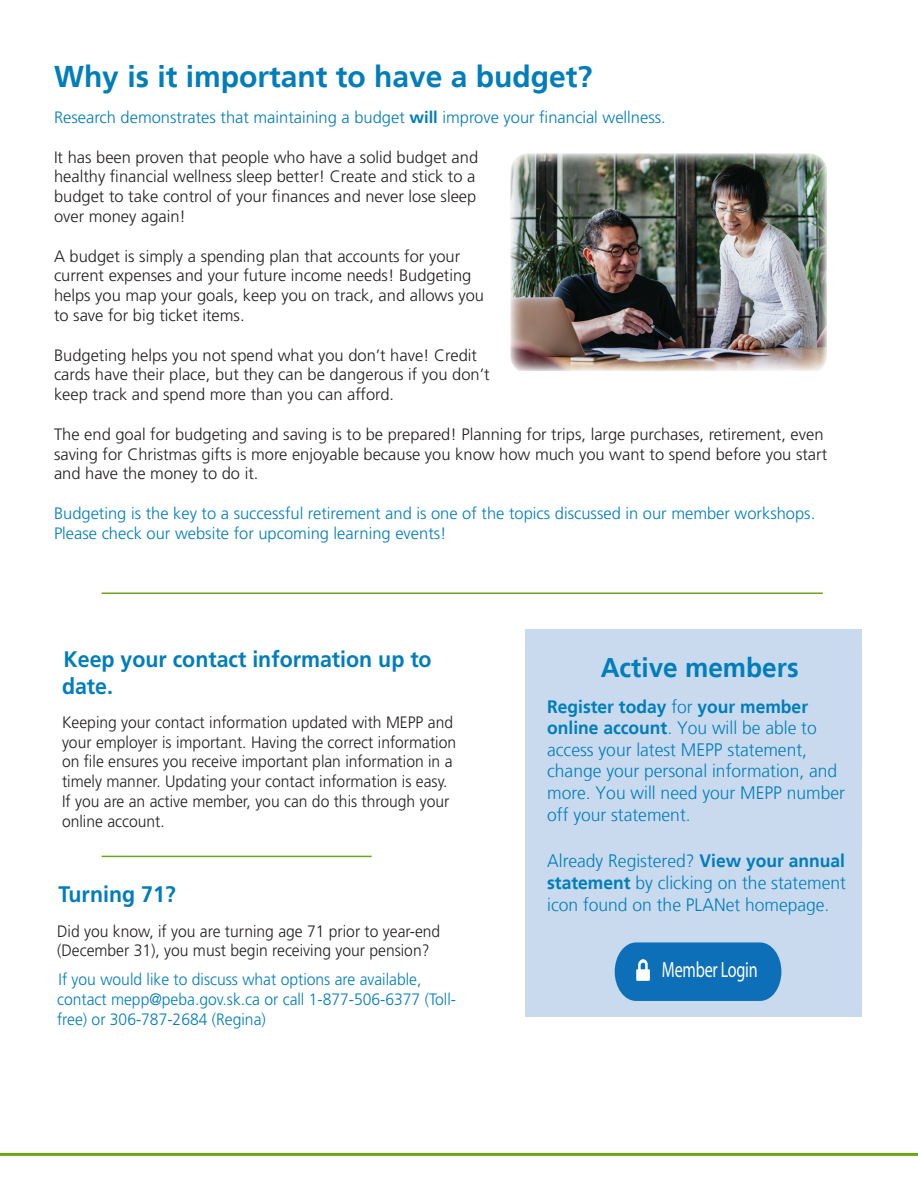
<style>
.page{position:relative;width:918px;height:1188px;background:#fff}
.page>*{position:absolute;margin:0;border:0;box-sizing:border-box;transform-origin:0 0}
.t1{font:700 30px "Frutiger LT";color:#007dbb}
.t2{font:700 27px "Frutiger LT";color:#007dbb}
.t3{font:700 22.5px/27px "Frutiger LT Std";color:#007dbb;scale:.95 1}
.t4{font:22.05px "Myriad Pro";letter-spacing:-.015em;color:#fff;scale:.73 1}
.t5{font:300 18px/21.6px "Frutiger LT";color:#007dbb}
.t6{font:300 16.5px/19.8px "Frutiger LT Std";color:#231f20}
.t7{font:300 16.5px/19.8px "Frutiger LT Std";color:#231f20;scale:.95 1}
.t8{font:300 16.5px/19.8px "Frutiger LT Std";color:#007dbb}
.t9{font:300 16.5px/19.8px "Frutiger LT Std";color:#007dbb;scale:.95 1}
.s1{font-weight:700}
</style>
<div class="page">
<img style="left:510px;top:153px;width:317px;height:218px">
<hr style="left:0;top:1153px;width:918px;height:3px;background:#6ea516">
<div style="left:526px;top:629px;width:336px;height:388px;background:#c9daee"></div>
<hr style="left:102px;top:856px;width:270px;height:1px;background:#6ea516">
<svg style="left:615px;top:942px;width:166px;height:59px"></svg>
<hr style="left:102px;top:592px;width:721px;height:2px;background:#6ea516">
<p class="t1" style="left:54px;top:59px;width:540px">Why is it important to have a budget?</p>
<p class="t8" style="left:54px;top:108px;width:613px">Research demonstrates that maintaining a budget <span class="s1">will</span> improve your financial wellness.</p>
<p class="t6" style="left:54px;top:147px;width:426px">It has been proven that people who have a solid budget and healthy financial wellness sleep better! Create and stick to a budget to take control of your finances and never lose sleep over money again!</p>
<p class="t6" style="left:54px;top:246px;width:432px">A budget is simply a spending plan that accounts for your current expenses and your future income needs! Budgeting helps you map your goals, keep you on track, and allows you to save for big ticket items.</p>
<p class="t6" style="left:54px;top:345px;width:437px">Budgeting helps you not spend what you don’t have! Credit cards have their place, but they can be dangerous if you don’t keep track and spend more than you can afford.</p>
<p class="t6" style="left:54px;top:425px;width:775px">The end goal for budgeting and saving is to be prepared! Planning for trips, large purchases, retirement, even saving for Christmas gifts is more enjoyable because you know how much you want to spend before you start and have the money to do it.</p>
<p class="t8" style="left:54px;top:504px;width:763px">Budgeting is the key to a successful retirement and is one of the topics discussed in our member workshops.<br>Please check our website for upcoming learning events!</p>
<p class="t3" style="left:62px;top:645px;width:391px">Keep your contact information up to date.</p>
<p class="t7" style="left:62px;top:713px;width:416px">Keeping your contact information updated with MEPP and your employer is important. Having the correct information on file ensures you receive important plan information in a timely manner. Updating your contact information is easy.<br>If you are an active member, you can do this through your online account.</p>
<p class="t3" style="left:59px;top:881px;width:125px">Turning 71?</p>
<p class="t7" style="left:57px;top:921px;width:405px">Did you know, if you are turning age 71 prior to year-end (December 31), you must begin receiving your pension?</p>
<p class="t9" style="left:57px;top:970px;width:421px">If you would like to discuss what options are available, contact mepp@peba.gov.sk.ca or call 1-877-506-6377 (Toll&shy;free) or 306-787-2684 (Regina)</p>
<p class="t2" style="left:601px;top:652px;width:199px">Active members</p>
<p class="t5" style="left:547px;top:696px;width:299px"><span class="s1">Register today</span> for <span class="s1">your member online account</span>. You will be able to access your latest MEPP statement, change your personal information, and more. You will need your MEPP number off your statement.</p>
<p class="t5" style="left:547px;top:851px;width:300px;text-align:justify">Already Registered? <span class="s1">View your annual statement</span> by clicking on the statement icon found on the PLANet homepage.</p>
<p class="t4" style="left:662px;top:956px;width:133px">Member Login</p>
</div>
